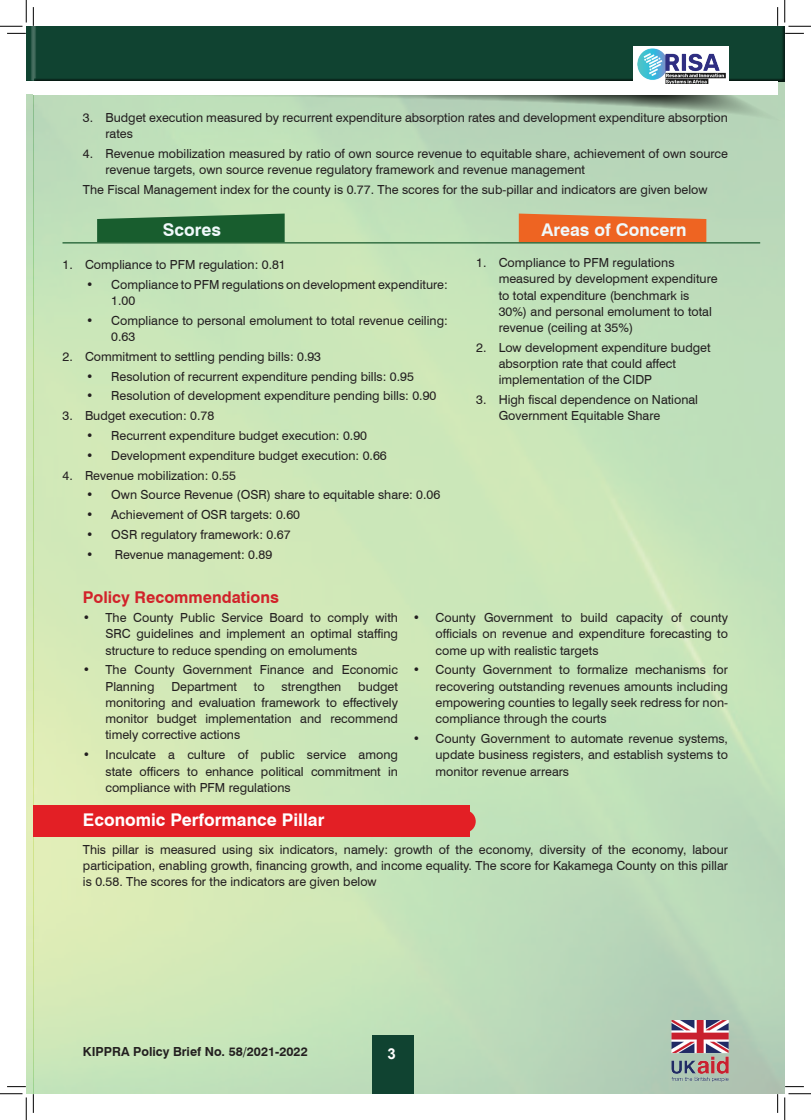
<style>
.page{position:relative;width:811px;height:1120px;background:#fff}
.page>*{position:absolute;margin:0;border:0;box-sizing:border-box;transform-origin:0 0}
.t1{font:700 17.5px "Swiss 721 BT";color:#fff}
.t2{font:700 17.5px "Swiss 721 BT";color:#f0f9fb}
.t3{font:700 16.25px "Swiss 721 BT";color:#d1232a}
.t4{font:700 15px "Arial";color:#fff}
.t5{font:12.5px/16.2px "Swiss 721 BT";color:#231f20}
.t6{font:700 12.5px "Swiss 721 BT";color:#231f20}
</style>
<div class="page">
<img style="left:26px;top:128px;width:759px;height:965px">
<svg style="left:33px;top:84px;width:752px;height:44px;background:#b0ceb0"></svg>
<div style="left:33px;top:26px;width:752px;height:58px;background:#104331"></div>
<div style="left:33px;top:82px;width:744px;height:10px;background:#fff"></div>
<svg style="left:26px;top:94px;width:7px;height:35px"></svg>
<div style="left:26px;top:26px;width:8px;height:59px;background:#231f20;opacity:.75"></div>
<div style="left:26px;top:82px;width:7px;height:10px;background:#fff"></div>
<div style="left:372px;top:1034px;width:42px;height:59px;background:#104331"></div>
<img style="left:670px;top:1019px;width:59px;height:66px">
<div style="left:633px;top:46px;width:95px;height:41px;background:#fff"></div>
<img style="left:637px;top:48px;width:89px;height:36px">
<svg style="left:97px;top:213px;width:188px;height:29px;background:#2b6c3e"></svg>
<svg style="left:519px;top:213px;width:187px;height:29px;background:#e87133"></svg>
<hr style="left:62px;top:242px;width:698px;height:1px;background:#195a2d">
<div style="left:33px;top:805px;width:436px;height:31px;background:#e31f25"></div>
<div style="left:454px;top:810px;width:22px;height:22px;background:#e31f25;border-radius:50%"></div>
<div style="left:33px;top:84px;width:744px;height:11px;background:#fff"></div>
<svg style="left:7px;top:33px;width:19px;height:1px"></svg>
<svg style="left:785px;top:33px;width:19px;height:1px"></svg>
<svg style="left:33px;top:7px;width:1px;height:19px"></svg>
<svg style="left:33px;top:1093px;width:1px;height:19px"></svg>
<svg style="left:777px;top:7px;width:1px;height:19px"></svg>
<svg style="left:777px;top:1093px;width:1px;height:19px"></svg>
<svg style="left:0;top:0;width:27px;height:27px"></svg>
<svg style="left:0;top:1093px;width:27px;height:26px"></svg>
<svg style="left:784px;top:0;width:27px;height:27px"></svg>
<svg style="left:784px;top:1093px;width:27px;height:26px"></svg>
<p class="t5" style="left:105px;top:109px;width:624px;text-indent:-22px">3. Budget execution measured by recurrent expenditure absorption rates and development expenditure absorption rates</p>
<p class="t5" style="left:105px;top:145px;width:624px;text-indent:-22px">4. Revenue mobilization measured by ratio of own source revenue to equitable share, achievement of own source revenue targets, own source revenue regulatory framework and revenue management</p>
<p class="t5" style="left:83px;top:181px;width:626px">The Fiscal Management index for the county is 0.77. The scores for the sub-pillar and indicators are given below</p>
<h1 class="t2" style="left:163px;top:219px;width:60px">Scores</h1>
<h1 class="t2" style="left:541px;top:219px;width:147px">Areas of Concern</h1>
<p class="t5" style="left:499px;top:254px;width:220px;text-indent:-22px">1. Compliance to PFM regulations measured by development expenditure to total expenditure (benchmark is 30%) and personal emolument to total revenue (ceiling at 35%)</p>
<p class="t5" style="left:499px;top:339px;width:213px;text-indent:-22px">2. Low development expenditure budget absorption rate that could affect implementation of the CIDP</p>
<p class="t5" style="left:499px;top:391px;width:201px;text-indent:-22px">3. High fiscal dependence on National<br>Government Equitable Share</p>
<p class="t5" style="left:62px;top:256px;width:225px">1. Compliance to PFM regulation: 0.81</p>
<p class="t5" style="left:111px;top:275px;width:338px;text-indent:-25px">• Compliance to PFM regulations on development expenditure:<br>1.00</p>
<p class="t5" style="left:111px;top:311px;width:338px;text-indent:-25px">• Compliance to personal emolument to total revenue ceiling:<br>0.63</p>
<p class="t5" style="left:62px;top:347px;width:260px">2. Commitment to settling pending bills: 0.93</p>
<p class="t5" style="left:86px;top:367px;width:329px">• Resolution of recurrent expenditure pending bills: 0.95</p>
<p class="t5" style="left:86px;top:387px;width:352px">• Resolution of development expenditure pending bills: 0.90</p>
<p class="t5" style="left:62px;top:407px;width:153px">3. Budget execution: 0.78</p>
<p class="t5" style="left:86px;top:427px;width:282px">• Recurrent expenditure budget execution: 0.90</p>
<p class="t5" style="left:86px;top:446px;width:302px">• Development expenditure budget execution: 0.66</p>
<p class="t5" style="left:62px;top:466px;width:175px">4. Revenue mobilization: 0.55</p>
<p class="t5" style="left:86px;top:486px;width:355px">• Own Source Revenue (OSR) share to equitable share: 0.06</p>
<p class="t5" style="left:86px;top:506px;width:215px">• Achievement of OSR targets: 0.60</p>
<p class="t5" style="left:86px;top:526px;width:206px">• OSR regulatory framework: 0.67</p>
<p class="t5" style="left:86px;top:545px;width:187px">• Revenue management: 0.89</p>
<h2 class="t3" style="left:83px;top:586px;width:197px">Policy Recommendations</h2>
<p class="t5" style="left:105px;top:609px;width:294px;text-align:justify;text-indent:-22px">• The County Public Service Board to comply with SRC guidelines and implement an optimal staffing structure to reduce spending on emoluments</p>
<p class="t5" style="left:105px;top:661px;width:294px;text-indent:-22px">• The County Government Finance and Economic<br>Planning</p>
<p class="t5" style="left:105px;top:677px;width:294px;text-align:justify;text-indent:253px">budget monitoring and evaluation framework to effectively monitor budget implementation and recommend timely corrective actions</p>
<p class="t5" style="left:105px;top:746px;width:294px;text-align:justify;text-indent:-22px">• Inculcate a culture of public service among state officers to enhance political commitment in compliance with PFM regulations</p>
<p class="t5" style="left:171px;top:677px;width:67px">Department</p>
<p class="t5" style="left:254px;top:677px;width:12px">to</p>
<p class="t5" style="left:281px;top:677px;width:61px">strengthen</p>
<p class="t5" style="left:435px;top:609px;width:294px;text-align:justify;text-indent:-22px">• County Government to build capacity of county officials on revenue and expenditure forecasting to come up with realistic targets</p>
<p class="t5" style="left:435px;top:661px;width:294px;text-align:justify;text-indent:-22px">• County Government to formalize mechanisms for recovering outstanding revenues amounts including empowering counties to legally seek redress for non&shy;compliance through the courts</p>
<p class="t5" style="left:435px;top:729px;width:294px;text-align:justify;text-indent:-22px">• County Government to automate revenue systems, update business registers, and establish systems to monitor revenue arrears</p>
<h1 class="t1" style="left:83px;top:808px;width:243px">Economic Performance Pillar</h1>
<p class="t5" style="left:83px;top:840px;width:646px;text-align:justify">This pillar is measured using six indicators, namely: growth of the economy, diversity of the economy, labour participation, enabling growth, financing growth, and income equality. The score for Kakamega County on this pillar is 0.58. The scores for the indicators are given below</p>
<p class="t6" style="left:83px;top:1043px;width:226px">KIPPRA Policy Brief No. 58/2021-2022</p>
<p class="t4" style="left:387px;top:1043px;width:10px">3</p>
</div>
